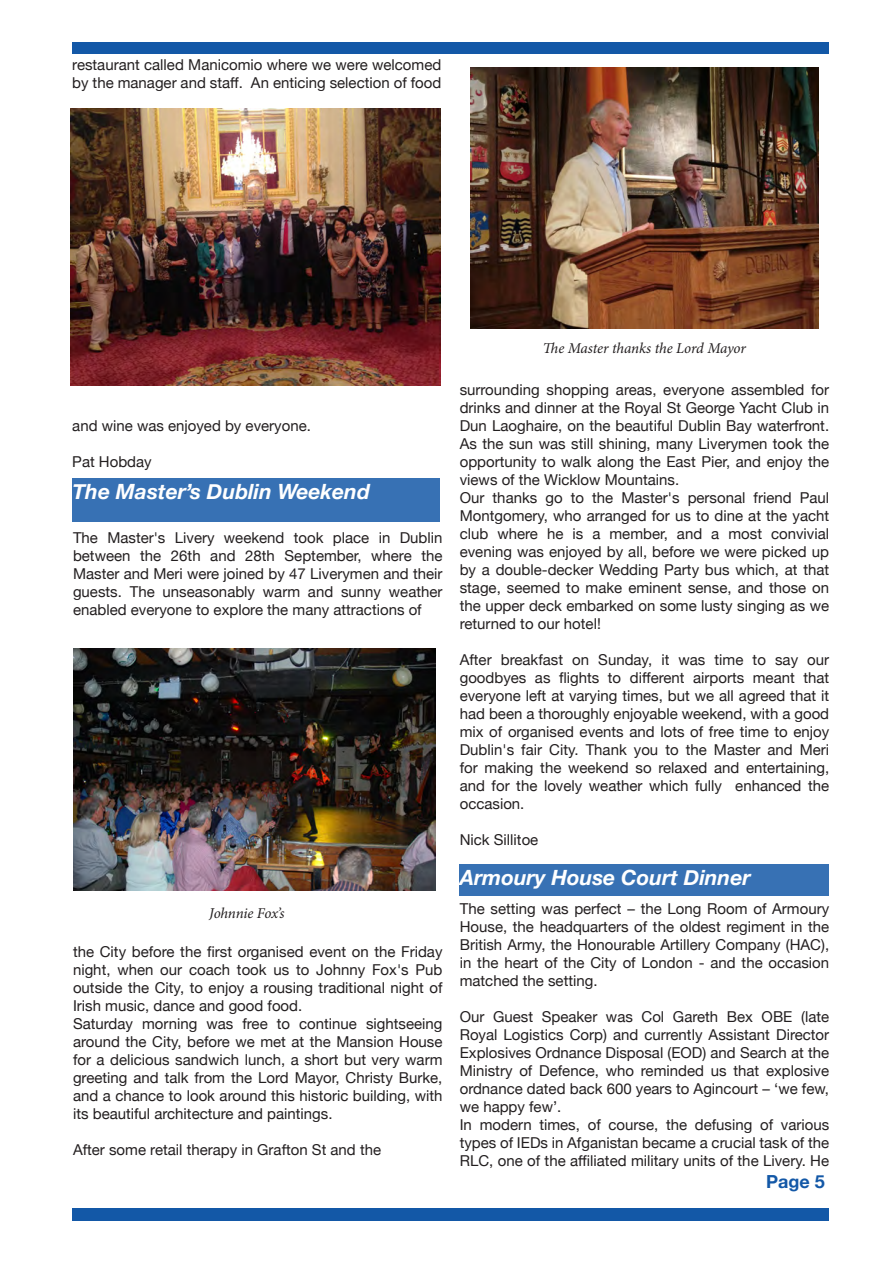
<style>
.page{position:relative;width:893px;height:1263px;background:#fff}
.page>*{position:absolute;margin:0;border:0;box-sizing:border-box;transform-origin:0 0}
.t1{font:italic 700 21px "Helvetica Neue";color:#fff}
.t2{font:700 18px "Helvetica Neue";color:#1358a7}
.t3{font:15px/18px "Helvetica Neue";color:#231f20;text-align:justify}
.t4{font:italic 15px "Minion Pro";letter-spacing:-.01em;color:#231f20}
</style>
<div class="page">
<div style="left:72px;top:1208px;width:757px;height:12px;background:#1358a7"></div>
<div style="left:72px;top:43px;width:757px;height:11px;background:#1358a7"></div>
<img style="left:71px;top:108px;width:370px;height:278px">
<div style="left:72px;top:479px;width:368px;height:43px;background:#3771b4"></div>
<img style="left:74px;top:648px;width:362px;height:242px">
<img style="left:470px;top:67px;width:349px;height:262px">
<div style="left:460px;top:864px;width:369px;height:31px;background:#3771b4"></div>
<p class="t3" style="left:72px;top:57px;width:371px">restaurant called Manicomio where we were welcomed by the manager and staff. An enticing selection of food</p>
<p class="t3" style="left:72px;top:417px;width:240px">and wine was enjoyed by everyone.</p>
<p class="t3" style="left:72px;top:453px;width:81px">Pat Hobday</p>
<h1 class="t1" style="left:72px;top:475px;width:299px">The Master’s Dublin Weekend</h1>
<p class="t3" style="left:73px;top:530px;width:371px">The Master's Livery weekend took place in Dublin between the 26th and 28th September, where the Master and Meri were joined by 47 Liverymen and their guests. The unseasonably warm and sunny weather enabled everyone to explore the many attractions of</p>
<p class="t4" style="left:209px;top:903px;width:77px">Johnnie Fox’s</p>
<p class="t3" style="left:73px;top:944px;width:371px">the City before the first organised event on the Friday night, when our coach took us to Johnny Fox's Pub outside the City, to enjoy a rousing traditional night of Irish music, dance and good food.</p>
<p class="t3" style="left:73px;top:1016px;width:371px">Saturday morning was free to continue sightseeing around the City, before we met at the Mansion House for a delicious sandwich lunch, a short but very warm greeting and talk from the Lord Mayor, Christy Burke, and a chance to look around this historic building, with its beautiful architecture and paintings.</p>
<p class="t3" style="left:73px;top:1142px;width:310px">After some retail therapy in Grafton St and the</p>
<p class="t4" style="left:543px;top:338px;width:204px">The Master thanks the Lord Mayor</p>
<p class="t3" style="left:460px;top:381px;width:371px">surrounding shopping areas, everyone assembled for drinks and dinner at the Royal St George Yacht Club in Dun Laoghaire, on the beautiful Dublin Bay waterfront.<br>As the sun was still shining, many Liverymen took the opportunity to walk along the East Pier, and enjoy the views of the Wicklow Mountains.</p>
<p class="t3" style="left:460px;top:489px;width:371px">Our thanks go to the Master's personal friend Paul Montgomery, who arranged for us to dine at the yacht club where he is a member, and a most convivial evening was enjoyed by all, before we were picked up by a double-decker Wedding Party bus which, at that stage, seemed to make eminent sense, and those on the upper deck embarked on some lusty singing as we returned to our hotel!</p>
<p class="t3" style="left:460px;top:651px;width:371px">After breakfast on Sunday, it was time to say our goodbyes as flights to different airports meant that everyone left at varying times, but we all agreed that it had been a thoroughly enjoyable weekend, with a good mix of organised events and lots of free time to enjoy Dublin's fair City. Thank you to the Master and Meri for making the weekend so relaxed and entertaining, and for the lovely weather which fully enhanced the occasion.</p>
<p class="t3" style="left:460px;top:831px;width:80px">Nick Sillitoe</p>
<h1 class="t1" style="left:460px;top:861px;width:292px">Armoury House Court Dinner</h1>
<p class="t3" style="left:460px;top:901px;width:371px">The setting was perfect – the Long Room of Armoury House, the headquarters of the oldest regiment in the British Army, the Honourable Artillery Company (HAC), in the heart of the City of London - and the occasion matched the setting.</p>
<p class="t3" style="left:460px;top:1009px;width:371px">Our Guest Speaker was Col Gareth Bex OBE (late Royal Logistics Corp) and currently Assistant Director Explosives Ordnance Disposal (EOD) and Search at the Ministry of Defence, who reminded us that explosive ordnance dated back 600 years to Agincourt – ‘we few, we happy few’.</p>
<p class="t3" style="left:460px;top:1117px;width:371px">In modern times, of course, the defusing of various types of IEDs in Afganistan became a crucial task of the RLC, one of the affiliated military units of the Livery. He</p>
<p class="t2" style="left:766px;top:1167px;width:60px">Page 5</p>
</div>
